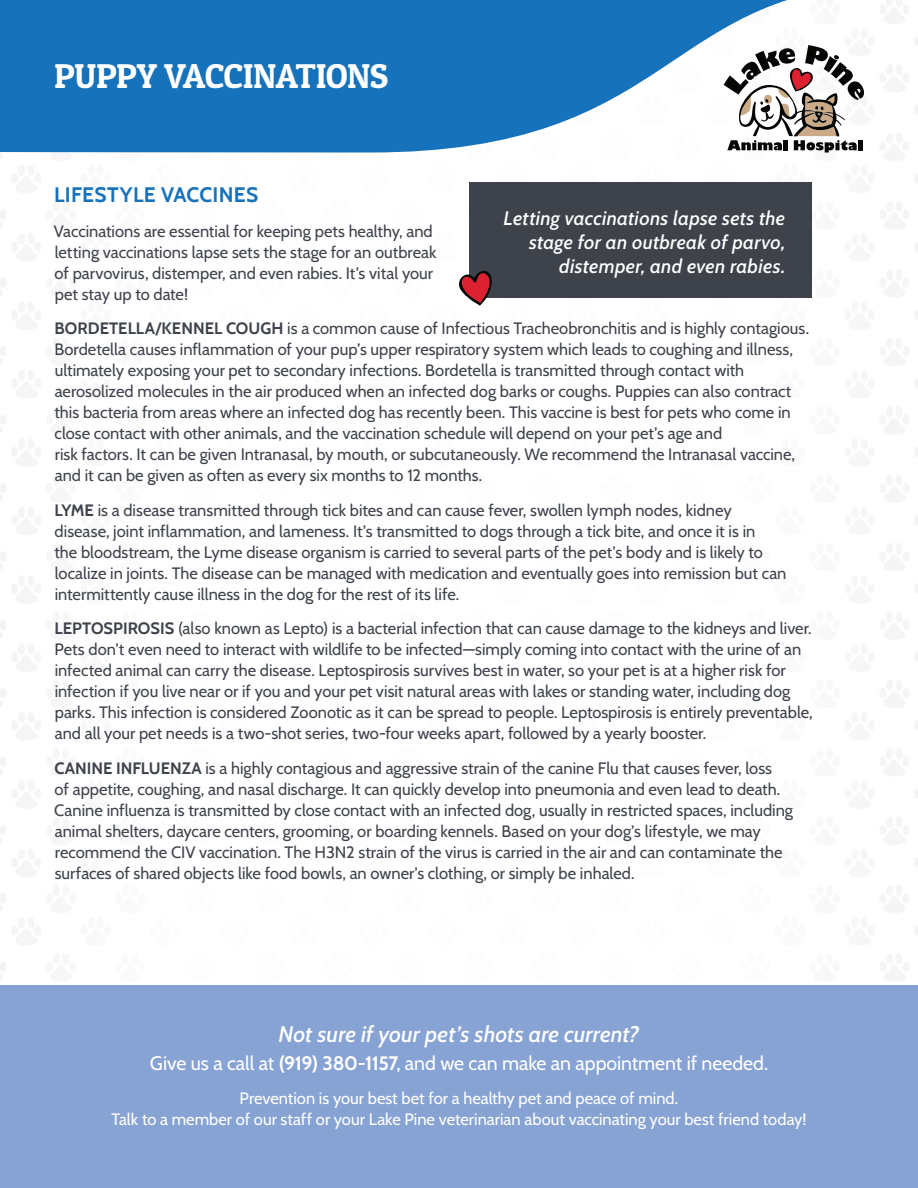
<style>
.page{position:relative;width:918px;height:1188px;background:#fff}
.page>*{position:absolute;margin:0;border:0;box-sizing:border-box;transform-origin:0 0}
.t1{font:34.5px "Patua One";letter-spacing:-.02em;color:#fff}
.Body{font:italic 500 22.5px "Cabin";letter-spacing:.005em;color:#fff}
.Header_2{font:700 21px "Cabin";letter-spacing:.015em;color:#1672ba}
.Body-2{font:italic 500 19.5px/24px "Cabin";letter-spacing:.015em;color:#fff;text-align:right}
.Body-3{font:19.5px "Cabin";color:#fff}
.Body-4{font:16.5px/21px "Cabin";color:#3e424b}
.Body-5{font:16.5px/21px "Cabin";color:#fff;text-align:center}
.s1{font-weight:700}
</style>
<div class="page">
<img style="left:0;top:5px;width:918px;height:981px">
<svg style="left:0;top:0;width:903px;height:153px;fill:#1672ba"></svg>
<svg style="left:724px;top:45px;width:140px;height:108px"></svg>
<hr style="left:858px;top:140px;width:4px;height:10px;background:#060604">
<div style="left:470px;top:182px;width:342px;height:116px;background:#3e424b"></div>
<div style="left:0;top:986px;width:918px;height:202px;background:#87a3d4"></div>
<svg style="left:457px;top:270px;width:37px;height:36px"></svg>
<p class="t1" style="left:54px;top:54px;width:336px">PUPPY VACCINATIONS</p>
<p class="Header_2" style="left:54px;top:179px;width:206px">LIFESTYLE VACCINES</p>
<p class="Body-4" style="left:54px;top:220px;width:384px">Vaccinations are essential for keeping pets healthy, and letting vaccinations lapse sets the stage for an outbreak of parvovirus, distemper, and even rabies. It’s vital your pet stay up to date!</p>
<p class="Body-4" style="left:54px;top:317px;width:756px"><span class="s1">BORDETELLA/KENNEL COUGH</span> is a common cause of Infectious Tracheobronchitis and is highly contagious.<br>Bordetella causes inflammation of your pup’s upper respiratory system which leads to coughing and illness, ultimately exposing your pet to secondary infections. Bordetella is transmitted through contact with aerosolized molecules in the air produced when an infected dog barks or coughs. Puppies can also contract this bacteria from areas where an infected dog has recently been. This vaccine is best for pets who come in close contact with other animals, and the vaccination schedule will depend on your pet’s age and<br>risk factors. It can be given Intranasal, by mouth, or subcutaneously. We recommend the Intranasal vaccine, and it can be given as often as every six months to 12 months.</p>
<p class="Body-4" style="left:54px;top:499px;width:734px"><span class="s1">LYME</span> is a disease transmitted through tick bites and can cause fever, swollen lymph nodes, kidney disease, joint inflammation, and lameness. It’s transmitted to dogs through a tick bite, and once it is in<br>the bloodstream, the Lyme disease organism is carried to several parts of the pet’s body and is likely to localize in joints. The disease can be managed with medication and eventually goes into remission but can intermittently cause illness in the dog for the rest of its life.</p>
<p class="Body-4" style="left:54px;top:617px;width:760px"><span class="s1">LEPTOSPIROSIS</span> (also known as Lepto) is a bacterial infection that can cause damage to the kidneys and liver.<br>Pets don’t even need to interact with wildlife to be infected—simply coming into contact with the urine of an infected animal can carry the disease. Leptospirosis survives best in water, so your pet is at a higher risk for infection if you live near or if you and your pet visit natural areas with lakes or standing water, including dog parks. This infection is considered Zoonotic as it can be spread to people. Leptospirosis is entirely preventable, and all your pet needs is a two-shot series, two-four weeks apart, followed by a yearly booster.</p>
<p class="Body-4" style="left:54px;top:757px;width:740px"><span class="s1">CANINE INFLUENZA</span> is a highly contagious and aggressive strain of the canine Flu that causes fever, loss<br>of appetite, coughing, and nasal discharge. It can quickly develop into pneumonia and even lead to death.<br>Canine influenza is transmitted by close contact with an infected dog, usually in restricted spaces, including animal shelters, daycare centers, grooming, or boarding kennels. Based on your dog’s lifestyle, we may recommend the CIV vaccination. The H3N2 strain of the virus is carried in the air and can contaminate the surfaces of shared objects like food bowls, an owner’s clothing, or simply be inhaled.</p>
<p class="Body-2" style="left:504px;top:204px;width:283px">Letting vaccinations lapse sets the stage for an outbreak of parvo, distemper, and even rabies.</p>
<p class="Body" style="left:278px;top:1016px;width:363px">Not sure if your pet’s shots are current?</p>
<p class="Body-3" style="left:150px;top:1048px;width:620px">Give us a call at <span class="s1">(919) 380-1157</span>, and we can make an appointment if needed.</p>
<p class="Body-5" style="left:111px;top:1087px;width:697px">Prevention is your best bet for a healthy pet and peace of mind.<br>Talk to a member of our staff or your Lake Pine veterinarian about vaccinating your best friend today!</p>
</div>
